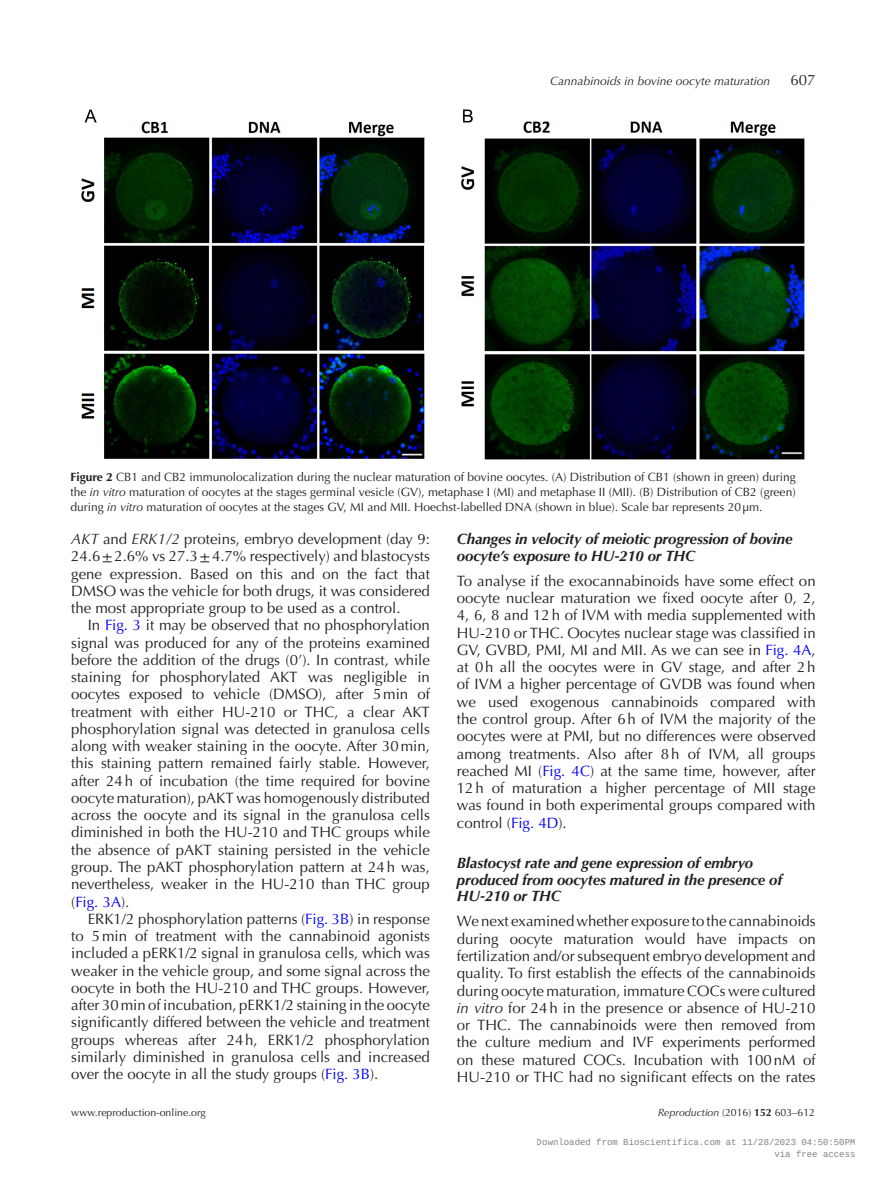
<style>
.page{position:relative;width:893px;height:1187px;background:#fff}
.page>*{position:absolute;margin:0;border:0;box-sizing:border-box;transform-origin:0 0}
.TXT{font:15px/17.2px "Optima LT Std";color:#231f20;text-align:justify}
.TXI{font:15px/17.2px "Optima LT Std";color:#231f20;text-align:justify}
.t1{font:italic 700 15px/16.5px "Optima LT Std";letter-spacing:-.01em;color:#231f20}
.t2{font:12px/15px "Optima LT Std";color:#231f20;text-align:justify}
.t3{font:italic 12px "Optima LT Std";color:#231f20}
.t4{font:10.5px "Optima LT Std";color:#231f20}
.t5{font:9px/12px "Liberation Mono";color:rgb(0 0 0/.5);text-align:right}
.s1{font-weight:700}
.s2{font-style:italic}
.s3{font-family:"STIX General"}
.s4{color:#00f}
</style>
<div class="page">
<img style="left:81px;top:109px;width:723px;height:350px">
<p class="t3" style="left:550px;top:74px;width:221px">Cannabinoids in bovine oocyte maturation</p>
<p class="TXI" style="left:791px;top:71px;width:27px">607</p>
<p class="t2" style="left:70px;top:469px;width:727px"><span class="s1">Figure 2</span> CB1 and CB2 immunolocalization during the nuclear maturation of bovine oocytes. (A) Distribution of CB1 (shown in green) during the <span class="s2">in vitro</span> maturation of oocytes at the stages germinal vesicle (GV), metaphase I (MI) and metaphase II (MII). (B) Distribution of CB2 (green) during <span class="s2">in vitro</span> maturation of oocytes at the stages GV, MI and MII. Hoechst-labelled DNA (shown in blue). Scale bar represents 20µm.</p>
<p class="TXT" style="left:71px;top:530px;width:360px"><span class="s2">AKT</span> and <span class="s2">ERK1/2</span> proteins, embryo development (day 9:<br>24.6<span class="s3">±</span>2.6% vs 27.3<span class="s3">±</span>4.7% respectively) and blastocysts gene expression. Based on this and on the fact that DMSO was the vehicle for both drugs, it was considered the most appropriate group to be used as a control.</p>
<p class="TXI" style="left:71px;top:616px;width:360px;text-indent:16px">In <span class="s4">Fig. 3</span> it may be observed that no phosphorylation signal was produced for any of the proteins examined before the addition of the drugs (0<span class="s3">′</span>). In contrast, while staining for phosphorylated AKT was negligible in oocytes exposed to vehicle (DMSO), after 5min of treatment with either HU-210 or THC, a clear AKT phosphorylation signal was detected in granulosa cells along with weaker staining in the oocyte. After 30min, this staining pattern remained fairly stable. However, after 24h of incubation (the time required for bovine oocyte maturation), pAKT was homogenously distributed across the oocyte and its signal in the granulosa cells diminished in both the HU-210 and THC groups while the absence of pAKT staining persisted in the vehicle group. The pAKT phosphorylation pattern at 24h was, nevertheless, weaker in the HU-210 than THC group (<span class="s4">Fig. 3A</span>).</p>
<p class="TXI" style="left:71px;top:910px;width:360px;text-indent:16px">ERK1/2 phosphorylation patterns (<span class="s4">Fig. 3B</span>) in response to 5min of treatment with the cannabinoid agonists included a pERK1/2 signal in granulosa cells, which was weaker in the vehicle group, and some signal across the oocyte in both the HU-210 and THC groups. However, after 30min of incubation, pERK1/2 staining in the oocyte significantly differed between the vehicle and treatment groups whereas after 24h, ERK1/2 phosphorylation similarly diminished in granulosa cells and increased over the oocyte in all the study groups (<span class="s4">Fig. 3B</span>).</p>
<h2 class="t1" style="left:457px;top:530px;width:337px">Changes in velocity of meiotic progression of bovine oocyte’s exposure to HU-210 or THC</h2>
<p class="TXT" style="left:457px;top:572px;width:360px">To analyse if the exocannabinoids have some effect on oocyte nuclear maturation we fixed oocyte after 0, 2, 4, 6, 8 and 12h of IVM with media supplemented with HU-210 or THC. Oocytes nuclear stage was classified in GV, GVBD, PMI, MI and MII. As we can see in <span class="s4">Fig. 4A</span>, at 0h all the oocytes were in GV stage, and after 2h of IVM a higher percentage of GVDB was found when we used exogenous cannabinoids compared with the control group. After 6h of IVM the majority of the oocytes were at PMI, but no differences were observed among treatments. Also after 8h of IVM, all groups reached MI (<span class="s4">Fig. 4C</span>) at the same time, however, after 12h of maturation a higher percentage of MII stage was found in both experimental groups compared with control (<span class="s4">Fig. 4D</span>).</p>
<h2 class="t1" style="left:457px;top:854px;width:327px">Blastocyst rate and gene expression of embryo produced from oocytes matured in the presence of<br>HU-210 or THC</h2>
<p class="TXT" style="left:457px;top:912px;width:360px">We next examined whether exposure to the cannabinoids during oocyte maturation would have impacts on fertilization and/or subsequent embryo development and quality. To first establish the effects of the cannabinoids during oocyte maturation, immature COCs were cultured <span class="s2">in vitro</span> for 24h in the presence or absence of HU-210 or THC. The cannabinoids were then removed from the culture medium and IVF experiments performed on these matured COCs. Incubation with 100nM of HU-210 or THC had no significant effects on the rates</p>
<p class="t4" style="left:71px;top:1105px;width:136px">www.reproduction-online.org</p>
<p class="t4" style="left:658px;top:1105px;width:159px"><span class="s2">Reproduction</span> (2016) <span class="s1">152</span> 603–612</p>
<p class="t5" style="left:537px;top:1136px;width:320px">Downloaded from Bioscientifica.com at 11/28/2023 04:50:50PM via free access</p>
</div>
